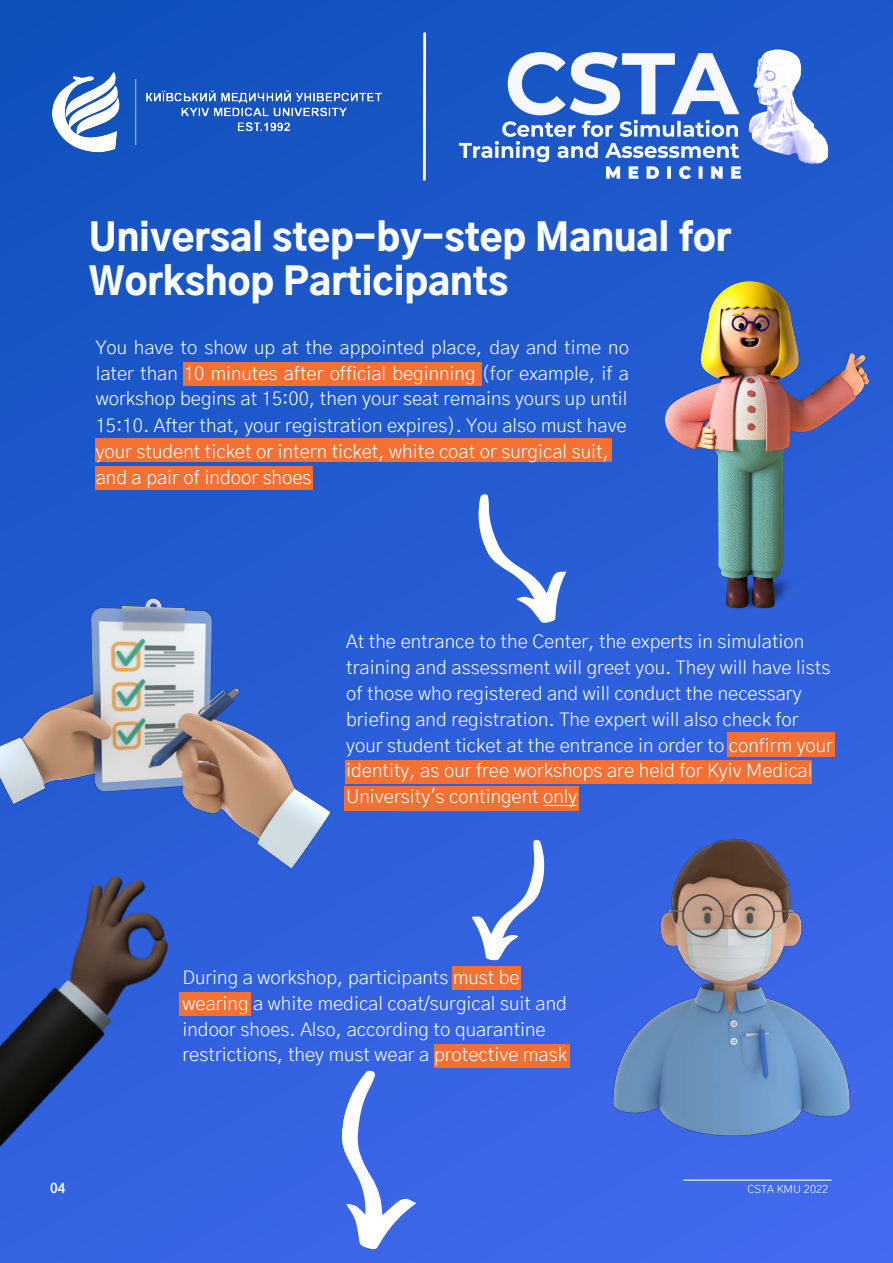
<style>
.page{position:relative;width:893px;height:1263px;background:#fff}
.page>*{position:absolute;margin:0;border:0;box-sizing:border-box;transform-origin:0 0}
.t1{font:900 37.2px/43.6px "Gothic A1";color:#fff}
.t2{font:300 18.75px/25.9px "Gothic A1";color:#fefefe}
.t3{font:700 13.05px "Gothic A1";color:#fff}
.t4{font:300 11.18px "Gothic A1";color:#fff}
</style>
<div class="page">
<div style="left:0;top:0;width:893px;height:1263px;background:linear-gradient(to bottom,#1453c0,#3e68eb)"></div>
<img style="left:455px;top:46px;width:377px;height:120px">
<img style="left:44px;top:58px;width:346px;height:108px">
<svg style="left:421px;top:31px;width:6px;height:151px"></svg>
<hr style="left:683px;top:1179px;width:148px;height:1px;background:#fefefe">
<img style="left:0;top:869px;width:188px;height:344px">
<div style="left:96px;top:466px;width:217px;height:23px;background:#f47133"></div>
<div style="left:95px;top:439px;width:516px;height:23px;background:#f47133"></div>
<div style="left:183px;top:362px;width:299px;height:23px;background:#f47133"></div>
<div style="left:345px;top:760px;width:467px;height:23px;background:#f47133"></div>
<div style="left:344px;top:786px;width:235px;height:25px;background:#f47133"></div>
<div style="left:434px;top:1044px;width:135px;height:23px;background:#f47133"></div>
<div style="left:452px;top:967px;width:69px;height:23px;background:#f47133"></div>
<svg style="left:466px;top:476px;width:116px;height:158px"></svg>
<svg style="left:461px;top:828px;width:92px;height:140px"></svg>
<img style="left:0;top:598px;width:330px;height:271px">
<img style="left:665px;top:282px;width:204px;height:328px">
<img style="left:614px;top:839px;width:235px;height:296px">
<svg style="left:330px;top:1068px;width:99px;height:185px"></svg>
<img style="left:606px;top:166px;width:134px;height:12px">
<div style="left:179px;top:992px;width:72px;height:23px;background:#f47133"></div>
<div style="left:727px;top:732px;width:107px;height:25px;background:#f47133"></div>
<hr style="left:543px;top:805px;width:34px;height:1px;background:#fefefe">
<h1 class="t1" style="left:89px;top:214px;width:644px">Universal step-by-step Manual for<br>Workshop Participants</h1>
<p class="t2" style="left:96px;top:333px;width:535px">You have to show up at the appointed place, day and time no later than 10 minutes after official beginning (for example, if a workshop begins at 15:00, then your seat remains yours up until 15:10. After that, your registration expires). You also must have your student ticket or intern ticket, white coat or surgical suit, and a pair of indoor shoes</p>
<p class="t2" style="left:346px;top:628px;width:488px">At the entrance to the Center, the experts in simulation training and assessment will greet you. They will have lists of those who registered and will conduct the necessary briefing and registration. The expert will also check for your student ticket at the entrance in order to confirm your identity, as our free workshops are held for Kyiv Medical University's contingent only</p>
<p class="t2" style="left:182px;top:963px;width:386px">During a workshop, participants must be wearing a white medical coat/surgical suit and indoor shoes. Also, according to quarantine restrictions, they must wear a protective mask</p>
<p class="t3" style="left:50px;top:1182px;width:17px">04</p>
<p class="t4" style="left:747px;top:1184px;width:82px">CSTA KMU 2022</p>
</div>
